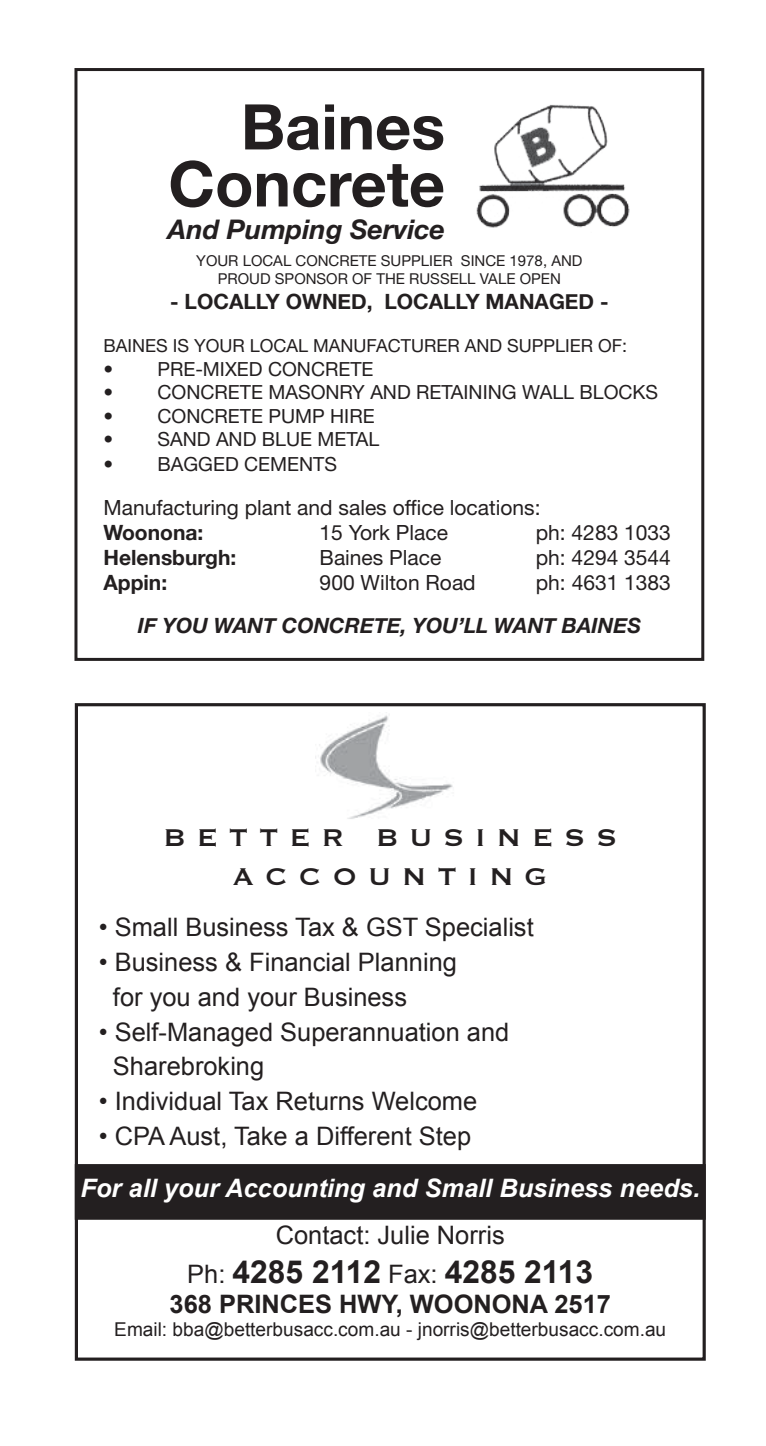
<style>
.page{position:relative;width:766px;height:1446px;background:#fff}
.page>*{position:absolute;margin:0;border:0;box-sizing:border-box;transform-origin:0 0}
.t1{font:700 63px/57px "Helvetica Neue";color:#231f20;text-align:right}
.t2{font:31.8px/38.1px "Copperplate";letter-spacing:.34em;color:#231f20;text-align:center}
.t3{font:700 31.8px "Arial";color:#231f20}
.t4{font:italic 700 27px "Helvetica Neue";color:#231f20}
.t5{font:25.5px/34.8px "Arial";color:#231f20}
.t6{font:italic 700 25.5px "Arial";color:#fff}
.t7{font:700 25.5px "Arial";color:#231f20}
.t8{font:21px "Helvetica Neue LT Std";color:#231f20}
.t9{font:700 21px "Helvetica Neue";color:#231f20}
.t10{font:italic 700 21px "Helvetica Neue";color:#231f20}
.t11{font:19.5px "Helvetica Neue LT Std";color:#231f20}
.t12{font:19.2px "Arial";color:#231f20}
.t13{font:18px "Helvetica Neue LT Std";color:#231f20}
.t14{font:15px/18px "Helvetica Neue LT Std";color:#231f20;text-align:center}
.s1{font-weight:400;font-size:25.5px}
</style>
<div class="page">
<div style="left:74px;top:68px;width:630px;height:593px;border:3px solid #231f20"></div>
<div style="left:75px;top:703px;width:630px;height:657px;border:3px solid #231f20"></div>
<img style="left:315px;top:712px;width:138px;height:107px">
<div style="left:76px;top:1165px;width:628px;height:53px;background:#231f20"></div>
<div style="left:75px;top:1164px;width:630px;height:55px;border:3px solid #231f20"></div>
<img style="left:476px;top:105px;width:154px;height:123px">
<h1 class="t1" style="left:168px;top:95px;width:278px">Baines<br>Concrete</h1>
<p class="t4" style="left:168px;top:207px;width:278px">And Pumping Service</p>
<p class="t14" style="left:196px;top:251px;width:387px">YOUR LOCAL CONCRETE SUPPLIER SINCE 1978, AND<br>PROUD SPONSOR OF THE RUSSELL VALE OPEN</p>
<p class="t9" style="left:170px;top:283px;width:439px">- LOCALLY OWNED, LOCALLY MANAGED -</p>
<p class="t13" style="left:103px;top:335px;width:525px">BAINES IS YOUR LOCAL MANUFACTURER AND SUPPLIER OF:</p>
<p class="t11" style="left:103px;top:357px;width:271px">• PRE-MIXED CONCRETE</p>
<p class="t11" style="left:103px;top:381px;width:556px">• CONCRETE MASONRY AND RETAINING WALL BLOCKS</p>
<p class="t11" style="left:103px;top:404px;width:273px">• CONCRETE PUMP HIRE</p>
<p class="t11" style="left:103px;top:427px;width:277px">• SAND AND BLUE METAL</p>
<p class="t11" style="left:103px;top:453px;width:235px">• BAGGED CEMENTS</p>
<p class="t8" style="left:103px;top:494px;width:438px">Manufacturing plant and sales office locations:</p>
<p class="t9" style="left:103px;top:513px;width:101px">Woonona:</p>
<p class="t8" style="left:319px;top:520px;width:130px">15 York Place</p>
<p class="t8" style="left:535px;top:520px;width:137px">ph: 4283 1033</p>
<p class="t9" style="left:103px;top:538px;width:134px">Helensburgh:</p>
<p class="t8" style="left:319px;top:545px;width:123px">Baines Place</p>
<p class="t8" style="left:535px;top:545px;width:137px">ph: 4294 3544</p>
<p class="t9" style="left:103px;top:564px;width:65px">Appin:</p>
<p class="t8" style="left:319px;top:570px;width:157px">900 Wilton Road</p>
<p class="t8" style="left:535px;top:570px;width:137px">ph: 4631 1383</p>
<p class="t10" style="left:138px;top:609px;width:504px">IF YOU WANT CONCRETE, YOU’LL WANT BAINES</p>
<p class="t2" style="left:163px;top:816px;width:455px">BETTER BUSINESS<br>ACCOUNTING</p>
<p class="t5" style="left:99px;top:909px;width:436px">• Small Business Tax &amp; GST Specialist</p>
<p class="t5" style="left:113px;top:944px;width:345px;text-indent:-14px">• Business &amp; Financial Planning for you and your Business</p>
<p class="t5" style="left:113px;top:1014px;width:398px;text-indent:-14px">• Self-Managed Superannuation and<br>Sharebroking</p>
<p class="t5" style="left:99px;top:1084px;width:380px">• Individual Tax Returns Welcome</p>
<p class="t5" style="left:99px;top:1119px;width:374px">• CPA Aust, Take a Different Step</p>
<p class="t6" style="left:80px;top:1171px;width:621px">For all your Accounting and Small Business needs.</p>
<p class="t5" style="left:276px;top:1218px;width:230px">Contact: Julie Norris</p>
<p class="t3" style="left:187px;top:1250px;width:407px"><span class="s1">Ph:</span> 4285 2112 <span class="s1">Fax:</span> 4285 2113</p>
<p class="t7" style="left:169px;top:1287px;width:443px">368 PRINCES HWY, WOONONA 2517</p>
<p class="t12" style="left:114px;top:1316px;width:553px">Email: bba@betterbusacc.com.au - jnorris@betterbusacc.com.au</p>
</div>
